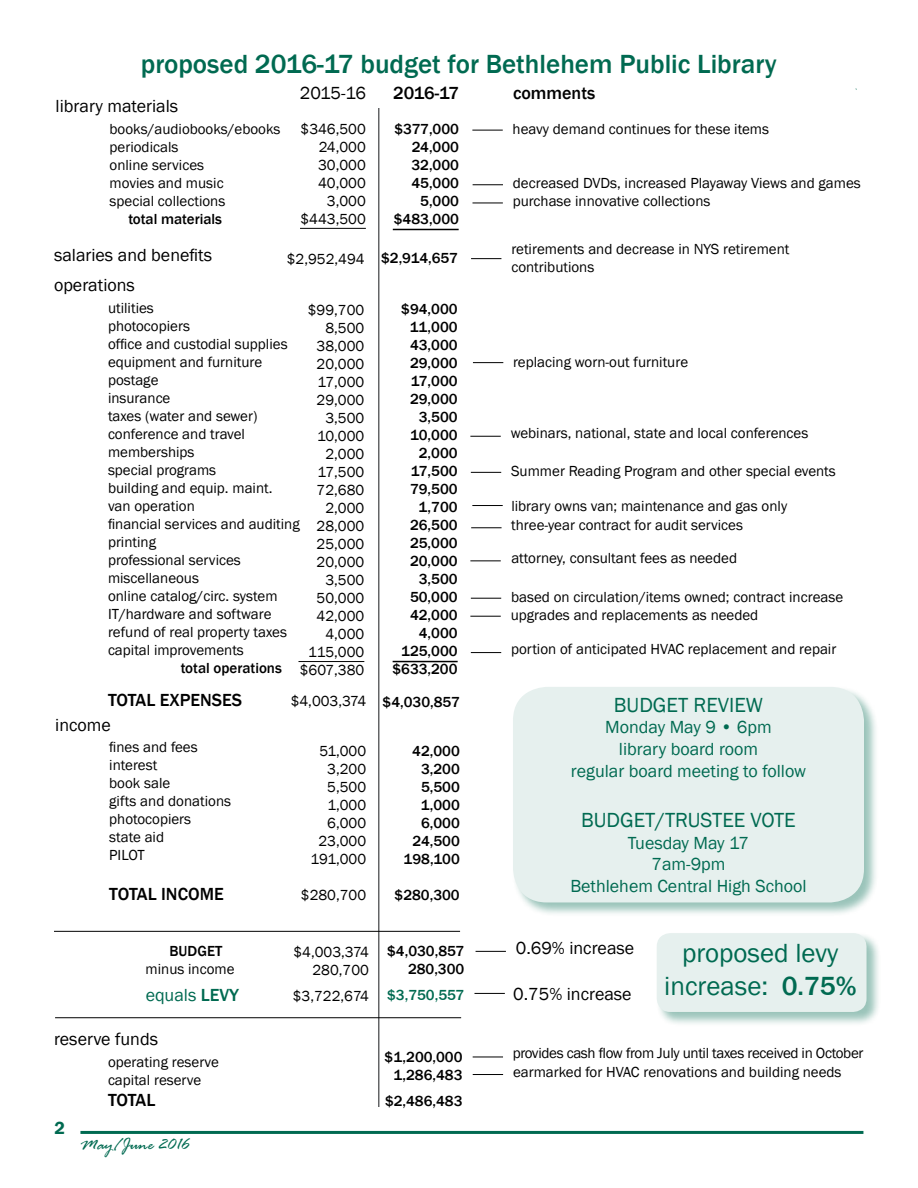
<style>
.page{position:relative;width:918px;height:1188px;background:#fff}
.page>*{position:absolute;margin:0;border:0;box-sizing:border-box;transform-origin:0 0}
.t1{font:500 27px "Franklin Gothic";color:#006a51}
.t2{font:27px/32.4px "Franklin Gothic";color:#006a51;text-align:center}
.t3{font:21px "Franklin Gothic";color:#006a51}
.t4{font:18px/21.6px "Franklin Gothic";color:#006a51;text-align:center}
.t5{font:18px "Franklin Gothic";color:#000}
.t6{font:500 18px "Franklin Gothic";color:#000}
.t7{font:italic 18px "Rage";color:#006a51}
.t8{font:600 18px "Franklin Gothic";color:#006a51}
.t9{font:15px/18px "Franklin Gothic";color:#000}
.t10{font:500 15px/18px "Franklin Gothic";color:#000;text-align:right}
.t11{font:15px "Franklin Gothic";letter-spacing:-.02em;color:#000}
.t12{font:500 15px "Franklin Gothic";color:#006a51}
.s1{font-weight:500}
</style>
<div class="page">
<hr style="left:80px;top:1131px;width:783px;height:3px;background:#006a51">
<hr style="left:378px;top:108px;width:2px;height:999px;background:#636466">
<hr style="left:474px;top:993px;width:31px;height:1px;background:#000">
<hr style="left:54px;top:931px;width:406px;height:1px;background:#000">
<hr style="left:471px;top:652px;width:30px;height:1px;background:#000">
<hr style="left:471px;top:598px;width:30px;height:1px;background:#000">
<hr style="left:476px;top:951px;width:30px;height:1px;background:#000">
<div style="left:656px;top:932px;width:225px;height:95px;background:#006a51;opacity:.4"></div>
<div style="left:657px;top:933px;width:210px;height:79px;background:#e6f0ee;border-radius:14px"></div>
<hr style="left:471px;top:527px;width:31px;height:1px;background:#000">
<hr style="left:471px;top:472px;width:30px;height:1px;background:#000">
<hr style="left:393px;top:661px;width:65px;height:1px;background:#000">
<hr style="left:471px;top:258px;width:30px;height:1px;background:#000">
<hr style="left:470px;top:436px;width:31px;height:1px;background:#000">
<hr style="left:470px;top:560px;width:31px;height:1px;background:#000">
<hr style="left:298px;top:661px;width:66px;height:1px;background:#000">
<hr style="left:470px;top:616px;width:31px;height:1px;background:#000">
<hr style="left:472px;top:505px;width:31px;height:1px;background:#000">
<hr style="left:473px;top:184px;width:30px;height:1px;background:#000">
<hr style="left:472px;top:130px;width:31px;height:1px;background:#000">
<hr style="left:393px;top:229px;width:66px;height:1px;background:#000">
<hr style="left:300px;top:228px;width:66px;height:1px;background:#000">
<hr style="left:472px;top:203px;width:31px;height:1px;background:#000">
<hr style="left:473px;top:362px;width:30px;height:1px;background:#000">
<hr style="left:55px;top:1017px;width:406px;height:1px;background:#000">
<hr style="left:473px;top:1074px;width:30px;height:1px;background:#000">
<hr style="left:473px;top:1057px;width:30px;height:1px;background:#000">
<div style="left:512px;top:686px;width:367px;height:231px;background:#006a51;opacity:.4"></div>
<div style="left:513px;top:687px;width:351px;height:215px;background:#e6f0ee;border-radius:34px"></div>
<h1 class="t1" style="left:141px;top:47px;width:638px">proposed 2016-17 budget for Bethlehem Public Library</h1>
<p class="t6" style="left:393px;top:82px;width:67px">2016-17</p>
<p class="t5" style="left:300px;top:82px;width:68px">2015-16</p>
<p class="t6" style="left:513px;top:82px;width:84px">comments</p>
<p class="t5" style="left:56px;top:95px;width:124px">library materials</p>
<p class="t9" style="left:110px;top:120px;width:172px">books/audiobooks/ebooks periodicals<br>online services<br>movies and music<br>special collections</p>
<p class="t10" style="left:128px;top:210px;width:95px">total materials</p>
<p class="t9" style="left:300px;top:120px;width:67px;text-align:right">$346,500<br>24,000<br>30,000<br>40,000<br>3,000 $443,500</p>
<p class="t9" style="left:513px;top:120px;width:258px">heavy demand continues for these items</p>
<p class="t10" style="left:394px;top:121px;width:67px">$377,000<br>24,000<br>32,000<br>45,000<br>5,000 $483,000</p>
<p class="t9" style="left:513px;top:174px;width:350px">decreased DVDs, increased Playaway Views and games purchase innovative collections</p>
<p class="t5" style="left:54px;top:244px;width:160px">salaries and benefits</p>
<p class="t9" style="left:287px;top:250px;width:173px">$2,952,494 <span class="s1">$2,914,657</span></p>
<p class="t9" style="left:511px;top:240px;width:280px">retirements and decrease in NYS retirement contributions</p>
<p class="t5" style="left:54px;top:274px;width:82px">operations</p>
<p class="t9" style="left:108px;top:299px;width:193px">utilities<br>photocopiers<br>office and custodial supplies equipment and furniture postage<br>insurance<br>taxes (water and sewer) conference and travel memberships<br>special programs<br>building and equip. maint.<br>van operation<br>financial services and auditing printing<br>professional services miscellaneous<br>online catalog/circ. system<br>IT/hardware and software refund of real property taxes capital improvements</p>
<p class="t10" style="left:181px;top:659px;width:103px">total operations</p>
<p class="t10" style="left:392px;top:301px;width:67px">$94,000<br>11,000<br>43,000<br>29,000<br>17,000<br>29,000<br>3,500<br>10,000<br>2,000<br>17,500<br>79,500<br>1,700<br>26,500<br>25,000<br>20,000<br>3,500<br>50,000<br>42,000<br>4,000<br>125,000 $633,200</p>
<p class="t9" style="left:300px;top:301px;width:66px;text-align:right">$99,700<br>8,500<br>38,000<br>20,000<br>17,000<br>29,000<br>3,500<br>10,000<br>2,000<br>17,500<br>72,680<br>2,000<br>28,000<br>25,000<br>20,000<br>3,500<br>50,000<br>42,000<br>4,000<br>115,000 $607,380</p>
<p class="t9" style="left:291px;top:693px;width:77px">$4,003,374</p>
<p class="t9" style="left:311px;top:743px;width:57px;text-align:right">51,000<br>3,200<br>5,500<br>1,000<br>6,000<br>23,000<br>191,000</p>
<p class="t9" style="left:301px;top:887px;width:67px">$280,700</p>
<p class="t6" style="left:108px;top:689px;width:136px">TOTAL EXPENSES</p>
<p class="t10" style="left:383px;top:693px;width:79px">$4,030,857</p>
<p class="t5" style="left:55px;top:714px;width:57px">income</p>
<p class="t9" style="left:109px;top:739px;width:123px">fines and fees interest<br>book sale<br>gifts and donations photocopiers<br>state aid<br>PILOT</p>
<p class="t6" style="left:109px;top:883px;width:116px">TOTAL INCOME</p>
<p class="t10" style="left:404px;top:743px;width:58px">42,000<br>3,200<br>5,500<br>1,000<br>6,000<br>24,500<br>198,100</p>
<p class="t10" style="left:395px;top:887px;width:67px">$280,300</p>
<p class="t10" style="left:170px;top:942px;width:54px">BUDGET</p>
<p class="t9" style="left:146px;top:960px;width:90px">minus income</p>
<p class="t4" style="left:146px;top:985px;width:95px">equals <span class="s1">LEVY</span></p>
<p class="t5" style="left:54px;top:1028px;width:106px">reserve funds</p>
<p class="t9" style="left:108px;top:1053px;width:112px">operating reserve capital reserve</p>
<p class="t6" style="left:108px;top:1089px;width:49px">TOTAL</p>
<p class="t8" style="left:55px;top:1117px;width:12px">2</p>
<p class="t7" style="left:80px;top:1134px;width:110px">May/June 2016</p>
<p class="t9" style="left:294px;top:943px;width:77px;text-align:right">$4,003,374<br>280,700</p>
<p class="t9" style="left:293px;top:987px;width:78px">$3,722,674</p>
<p class="t10" style="left:387px;top:943px;width:79px">$4,030,857<br>280,300</p>
<p class="t12" style="left:387px;top:986px;width:79px">$3,750,557</p>
<p class="t10" style="left:385px;top:1049px;width:79px;text-align:center">$1,200,000<br>1,286,483</p>
<p class="t10" style="left:385px;top:1092px;width:79px">$2,486,483</p>
<p class="t9" style="left:513px;top:353px;width:177px">replacing worn-out furniture</p>
<p class="t9" style="left:511px;top:425px;width:299px">webinars, national, state and local conferences</p>
<p class="t9" style="left:511px;top:462px;width:326px">Summer Reading Program and other special events</p>
<p class="t9" style="left:511px;top:497px;width:277px">library owns van; maintenance and gas only</p>
<p class="t9" style="left:511px;top:516px;width:233px">three-year contract for audit services</p>
<p class="t9" style="left:511px;top:550px;width:227px">attorney, consultant fees as needed</p>
<p class="t9" style="left:511px;top:589px;width:334px">based on circulation/items owned; contract increase</p>
<p class="t9" style="left:511px;top:640px;width:327px">portion of anticipated HVAC replacement and repair</p>
<p class="t9" style="left:511px;top:607px;width:249px">upgrades and replacements as needed</p>
<h2 class="t3" style="left:614px;top:692px;width:151px">BUDGET REVIEW</h2>
<p class="t4" style="left:571px;top:717px;width:237px">Monday May 9 • 6pm<br>library board room<br>regular board meeting to follow</p>
<h2 class="t3" style="left:581px;top:807px;width:216px">BUDGET/TRUSTEE VOTE</h2>
<p class="t4" style="left:570px;top:832px;width:238px">Tuesday May 17<br>7am-9pm<br>Bethlehem Central High School</p>
<p class="t5" style="left:516px;top:937px;width:120px">0.69% increase</p>
<h1 class="t2" style="left:664px;top:938px;width:194px">proposed levy increase: <span class="s1">0.75%</span></h1>
<p class="t5" style="left:513px;top:983px;width:120px">0.75% increase</p>
<p class="t11" style="left:513px;top:1044px;width:352px">provides cash flow from July until taxes received in October</p>
<p class="t9" style="left:513px;top:1063px;width:330px">earmarked for HVAC renovations and building needs</p>
</div>
